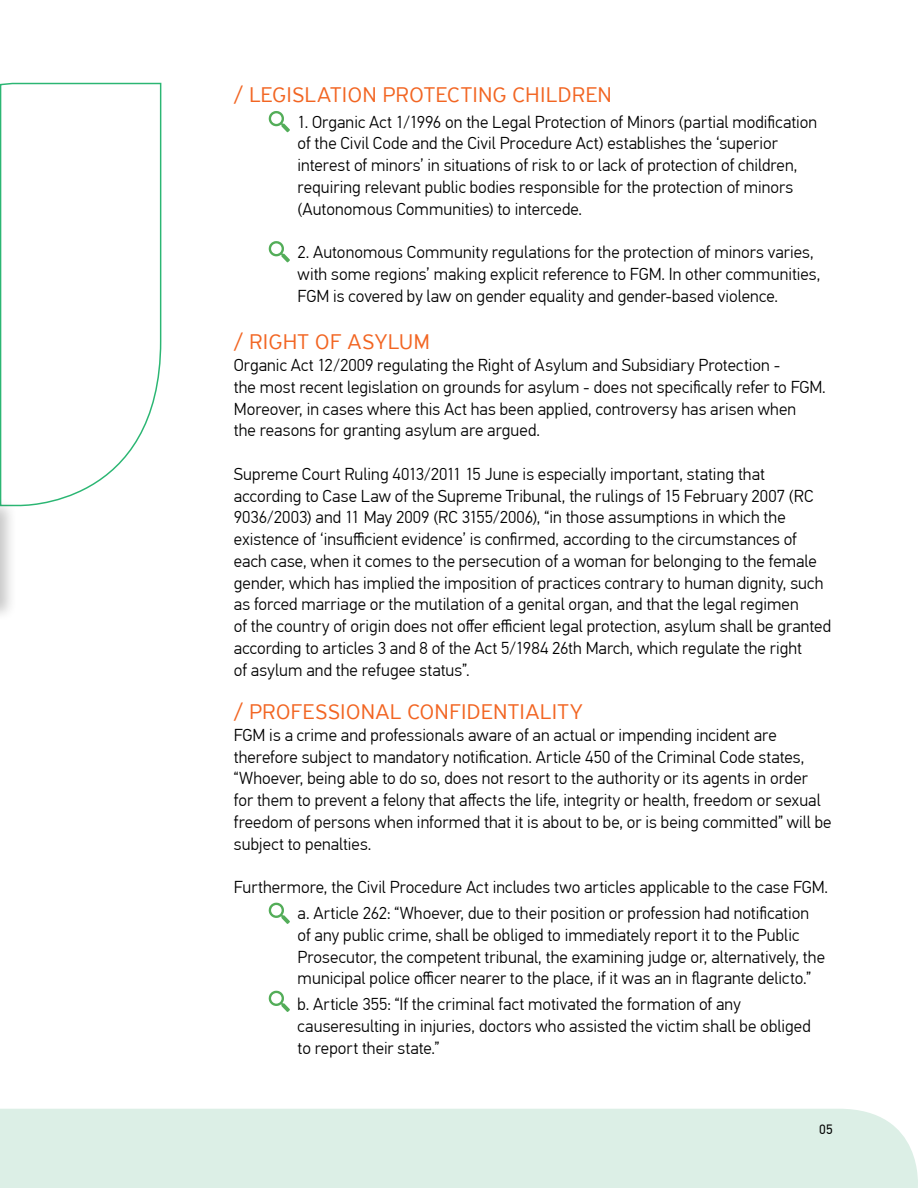
<style>
.page{position:relative;width:918px;height:1188px;background:#fff}
.page>*{position:absolute;margin:0;border:0;box-sizing:border-box;transform-origin:0 0}
.t1{font:300 22.5px "PF Highway Sans Pro";letter-spacing:.025em;color:#f26522}
.t2{font:300 17.25px/21.8px "PF Din Text Pro";letter-spacing:.005em;color:#000}
.t3{font:13.5px "PF Din Text Pro";color:#000}
</style>
<div class="page">
<div style="left:0;top:1109px;width:918px;height:79px;background:#dcefe6"></div>
<svg style="left:0;top:82px;width:162px;height:425px"></svg>
<div style="left:0;top:171px;width:18px;height:451px;background:#000;opacity:.22"></div>
<svg style="left:269px;top:111px;width:21px;height:21px"></svg>
<svg style="left:269px;top:241px;width:21px;height:21px"></svg>
<svg style="left:269px;top:903px;width:21px;height:21px"></svg>
<svg style="left:269px;top:991px;width:21px;height:21px"></svg>
<h1 class="t1" style="left:234px;top:81px;width:96px">/ LEGISLATION</h1>
<h1 class="t1" style="left:383px;top:81px;width:40px">PROTECTIN</h1>
<h1 class="t1" style="left:493px;top:81px;width:106px">G CHI LDREN</h1>
<p class="t2" style="left:298px;top:111px;width:521px">1. Organic Act 1/1996 on the Legal Protection of Minors (partial modification of the Civil Code and the Civil Procedure Act) establishes the ‘superior interest of minors’ in situations of risk to or lack of protection of children, requiring relevant public bodies responsible for the protection of minors (Autonomous Communities) to intercede.</p>
<p class="t2" style="left:298px;top:242px;width:524px">2. Autonomous Community regulations for the protection of minors varies, with some regions’ making explicit reference to FGM. In other communities,<br>FGM is covered by law on gender equality and gender-based violence.</p>
<h1 class="t1" style="left:234px;top:329px;width:194px">/ RIGHT OF ASYLUM</h1>
<p class="t2" style="left:234px;top:355px;width:593px">Organic Act 12/2009 regulating the Right of Asylum and Subsidiary Protection -<br>the most recent legislation on grounds for asylum - does not specifically refer to FGM.<br>Moreover, in cases where this Act has been applied, controversy has arisen when<br>the reasons for granting asylum are argued.</p>
<p class="t2" style="left:234px;top:463px;width:599px">Supreme Court Ruling 4013/2011 15 June is especially important, stating that according to Case Law of the Supreme Tribunal, the rulings of 15 February 2007 (RC 9036/2003) and 11 May 2009 (RC 3155/2006), “in those assumptions in which the existence of ‘insufficient evidence’ is confirmed, according to the circumstances of each case, when it comes to the persecution of a woman for belonging to the female gender, which has implied the imposition of practices contrary to human dignity, such as forced marriage or the mutilation of a genital organ, and that the legal regimen<br>of the country of origin does not offer efficient legal protection, asylum shall be granted according to articles 3 and 8 of the Act 5/1984 26th March, which regulate the right<br>of asylum and the refugee status”.</p>
<h1 class="t1" style="left:234px;top:699px;width:56px">/ PROFESSIONA</h1>
<h1 class="t1" style="left:390px;top:699px;width:30px">L CONFI</h1>
<h1 class="t1" style="left:467px;top:699px;width:27px">DENTIA</h1>
<h1 class="t1" style="left:540px;top:699px;width:44px">LITY</h1>
<p class="t2" style="left:234px;top:724px;width:599px">FGM is a crime and professionals aware of an actual or impending incident are therefore subject to mandatory notification. Article 450 of the Criminal Code states, “Whoever, being able to do so, does not resort to the authority or its agents in order<br>for them to prevent a felony that affects the life, integrity or health, freedom or sexual freedom of persons when informed that it is about to be, or is being committed” will be subject to penalties.</p>
<p class="t2" style="left:298px;top:875px;width:532px;line-height:26px;text-indent:-64px">Furthermore, the Civil Procedure Act includes two articles applicable to the case FGM. a. Article 262: “Whoever, due to their position or profession had notification</p>
<p class="t2" style="left:298px;top:924px;width:529px">of any public crime, shall be obliged to immediately report it to the Public<br>Prosecutor, the competent tribunal, the examining judge or, alternatively, the municipal police officer nearer to the place, if it was an in flagrante delicto.”</p>
<p class="t2" style="left:298px;top:994px;width:515px">b. Article 355: “If the criminal fact motivated the formation of any causeresulting in injuries, doctors who assisted the victim shall be obliged to report their state.”</p>
<p class="t3" style="left:819px;top:1122px;width:15px">05</p>
</div>
